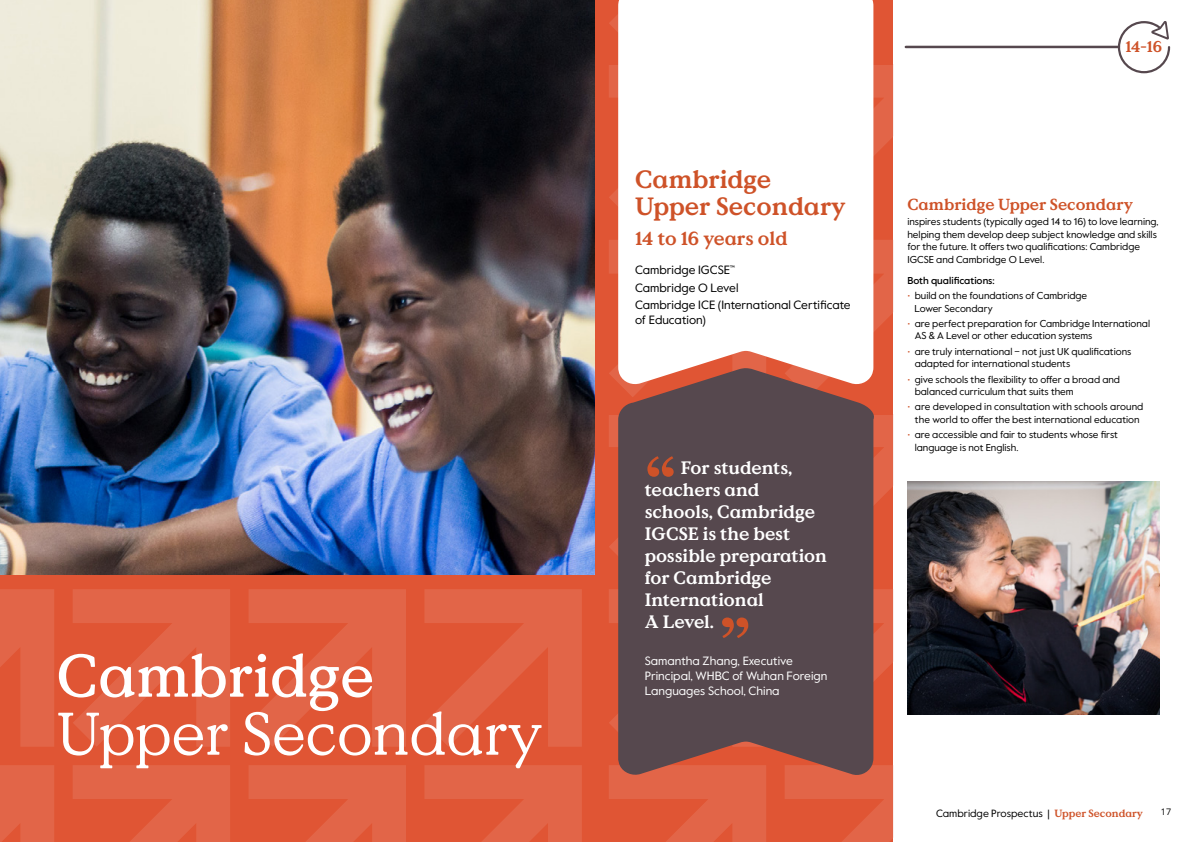
<style>
.page{position:relative;width:1191px;height:842px;background:#fff}
.page>*{position:absolute;margin:0;border:0;box-sizing:border-box;transform-origin:0 0}
.t1{font:60px "Value Serif Pro";color:#fff}
.t2{font:500 60px "Value Serif Pro";color:#fff}
.t3{font:700 25px/27px "Value Serif Pro";color:#ce5228}
.t4{font:700 19px "Value Serif Pro";color:#ce5228}
.t5{font:700 18px/22px "Value Serif Pro";color:#fff}
.t6{font:700 16px "Value Serif Pro";color:#ce5228}
.t7{font:700 15.7px "Value Serif Pro";color:#ce5228}
.t8{font:12px/17.8px "Value Sans Pro";color:#000}
.t9{font:12px/15px "Value Sans Pro";color:#fff}
.t10{font:10.5px "Value Sans Pro";color:#000}
.t11{font:10px/12.5px "Value Sans Pro";color:#000}
.t12{font:500 10px "Value Sans Pro";color:#000}
.t13{font:9px "Open Sans";color:#000}
.s1{color:#ce5228}
.s2{font-family:"Value Serif Pro";font-weight:700;color:#ce5228}
</style>
<div class="page">
<img style="left:0;top:0;width:595px;height:575px">
<div style="left:595px;top:415px;width:298px;height:427px;background:#e05534"></div>
<svg style="left:876px;top:415px;width:17px;height:88px"></svg>
<svg style="left:876px;top:589px;width:17px;height:90px;background:#e16345"></svg>
<svg style="left:785px;top:765px;width:108px;height:77px"></svg>
<svg style="left:609px;top:765px;width:157px;height:77px"></svg>
<div style="left:595px;top:64px;width:298px;height:351px;background:#e05534"></div>
<svg style="left:873px;top:64px;width:20px;height:157px"></svg>
<svg style="left:609px;top:65px;width:9px;height:141px"></svg>
<svg style="left:873px;top:240px;width:20px;height:128px"></svg>
<svg style="left:609px;top:240px;width:9px;height:142px"></svg>
<div style="left:595px;top:0;width:298px;height:64px;background:#e05534"></div>
<svg style="left:873px;top:2px;width:1px;height:45px"></svg>
<svg style="left:609px;top:15px;width:9px;height:17px"></svg>
<div style="left:0;top:575px;width:595px;height:267px;background:#e05534"></div>
<svg style="left:425px;top:589px;width:157px;height:158px"></svg>
<svg style="left:249px;top:589px;width:157px;height:158px"></svg>
<svg style="left:73px;top:589px;width:157px;height:158px"></svg>
<svg style="left:0;top:589px;width:54px;height:158px"></svg>
<svg style="left:425px;top:765px;width:157px;height:77px"></svg>
<svg style="left:249px;top:765px;width:157px;height:77px"></svg>
<svg style="left:73px;top:765px;width:157px;height:77px"></svg>
<div style="left:0;top:765px;width:54px;height:77px;background:#e26548"></div>
<svg style="left:1117px;top:21px;width:53px;height:52px"></svg>
<hr style="left:906px;top:46px;width:212px;height:2px;background:#56484e">
<img style="left:907px;top:482px;width:252px;height:232px">
<div style="left:618px;top:0;width:255px;height:368px;background:#fff"></div>
<svg style="left:618px;top:368px;width:258px;height:409px;background:#6e4e4f"></svg>
<svg style="left:609px;top:415px;width:157px;height:156px;background:#5f494c"></svg>
<svg style="left:609px;top:589px;width:157px;height:158px;background:#60494c"></svg>
<h1 class="t2" style="left:57px;top:639px;width:319px">Cambridge</h1>
<h1 class="t1" style="left:57px;top:697px;width:487px">Upper Secondary</h1>
<h2 class="t3" style="left:635px;top:167px;width:212px">Cambridge<br>Upper Secondary</h2>
<h3 class="t4" style="left:635px;top:226px;width:154px">14 to 16 years old</h3>
<p class="t8" style="left:635px;top:261px;width:217px">Cambridge IGCSE<sup>™<br></sup>Cambridge O Level<br>Cambridge ICE (International Certificate</p>
<p class="t8" style="left:635px;top:312px;width:72px">of Education)</p>
<h3 class="t5" style="left:644px;top:458px;width:184px;text-indent:36px">For students, teachers and schools, Cambridge<br>IGCSE is the best possible preparation for Cambridge<br>International<br>A Level.</h3>
<p class="t9" style="left:644px;top:654px;width:184px">Samantha Zhang, Executive<br>Principal, WHBC of Wuhan Foreign<br>Languages School, China</p>
<h3 class="t7" style="left:1125px;top:37px;width:38px">14-16</h3>
<h3 class="t6" style="left:907px;top:195px;width:227px">Cambridge Upper Secondary</h3>
<p class="t11" style="left:907px;top:216px;width:253px">inspires students (typically aged 14 to 16) to love learning, helping them develop deep subject knowledge and skills for the future. It offers two qualifications: Cambridge IGCSE and Cambridge O Level.</p>
<p class="t12" style="left:907px;top:274px;width:89px">Both qualifications:</p>
<p class="t11" style="left:914px;top:290px;width:174px;text-indent:-7px"><span class="s1">•</span> build on the foundations of Cambridge<br>Lower Secondary</p>
<p class="t11" style="left:914px;top:317px;width:237px;text-indent:-7px"><span class="s1">•</span> are perfect preparation for Cambridge International<br>AS &amp; A Level or other education systems</p>
<p class="t11" style="left:914px;top:345px;width:218px;text-indent:-7px"><span class="s1">•</span> are truly international – not just UK qualifications adapted for international students</p>
<p class="t11" style="left:914px;top:373px;width:207px;text-indent:-7px"><span class="s1">•</span> give schools the flexibility to offer a broad and balanced curriculum that suits them</p>
<p class="t11" style="left:907px;top:401px;width:237px;text-align:center"><span class="s1">•</span> are developed in consultation with schools around the world to offer the best international education</p>
<p class="t11" style="left:914px;top:429px;width:205px;text-indent:-7px"><span class="s1">•</span> are accessible and fair to students whose first language is not English.</p>
<p class="t10" style="left:936px;top:807px;width:208px">Cambridge Prospectus | <span class="s2">Upper Secondary</span></p>
<p class="t13" style="left:1160px;top:805px;width:12px">17</p>
</div>
